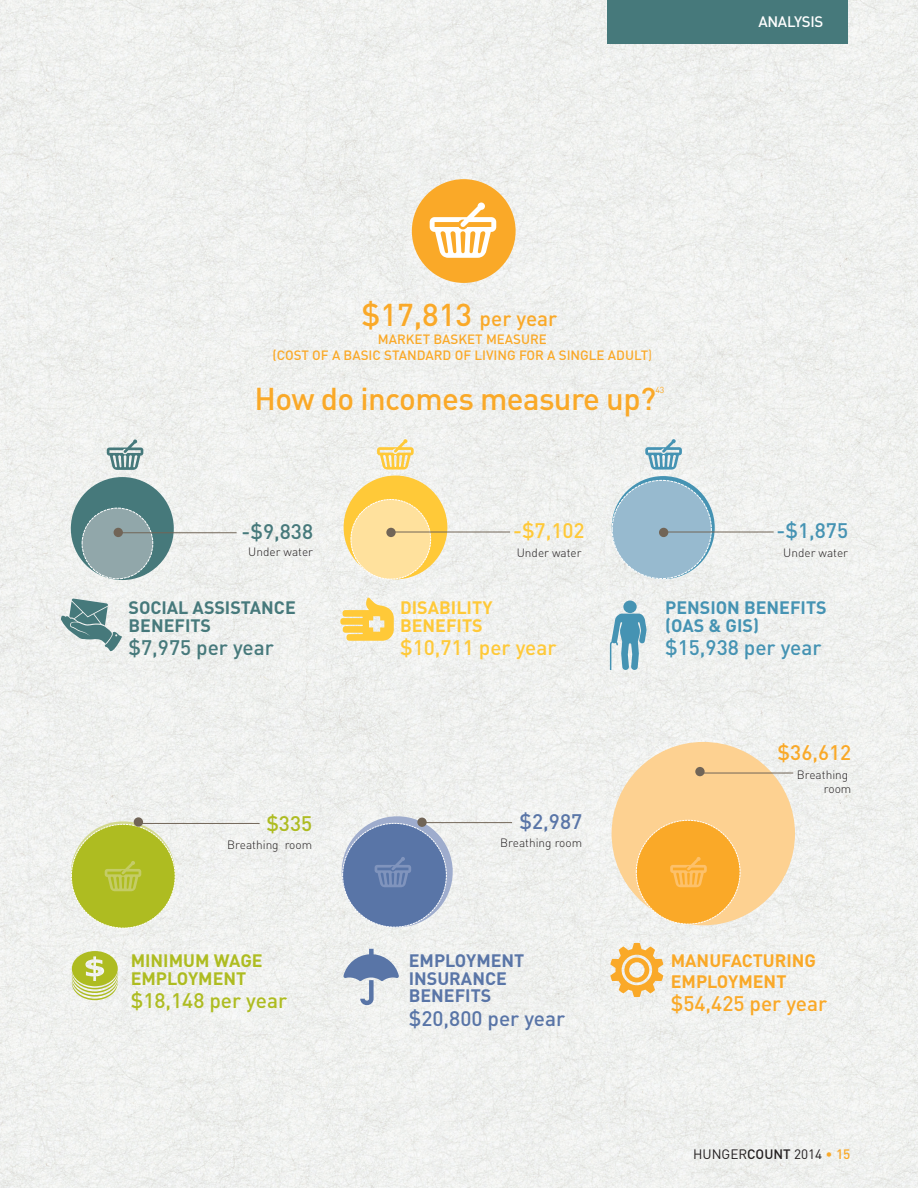
<style>
.page{position:relative;width:918px;height:1188px;background:#fff}
.page>*{position:absolute;margin:0;border:0;box-sizing:border-box;transform-origin:0 0}
.t1{font:500 31.2px "DIN Pro";letter-spacing:-.02em;color:#faa928}
.t2{font:500 20.85px "DIN Pro";color:#faa928}
.t3{font:500 20.85px "DIN Pro";color:#ffc938}
.t4{font:500 20.85px "DIN Pro";color:#4593b3}
.t5{font:500 20.85px "DIN Pro";color:#5975a7}
.t6{font:500 20.85px "DIN Pro";color:#46797b}
.t7{font:500 20.85px "DIN Pro";color:#aebc21}
.t8{font:700 17.85px/17.9px "DIN Pro";color:#5975a7}
.t9{font:700 17.85px/17.9px "DIN Pro";color:#4593b3}
.t10{font:700 17.85px/17.9px "DIN Pro";color:#46797b}
.t11{font:700 17.85px/20.9px "DIN Pro";color:#faa928}
.t12{font:700 17.85px/17.9px "DIN Pro";color:#aebc21}
.t13{font:700 17.85px/17.9px "DIN Pro";color:#ffc938}
.t14{font:500 15px "DIN Pro";letter-spacing:-.02em;color:#fff}
.t15{font:13.5px "DIN Pro";color:#231f20}
.t16{font:500 13.35px/16px "DIN Pro";color:#faa928;text-align:center}
.t17{font:300 11.85px/14.2px "DIN Pro";color:#231f20;text-align:right}
.t18{font:8.7px "DIN Pro";color:#faa928}
.s1{font-size:20.85px}
.s2{font-weight:400}
.s3{font-weight:500}
.s4{color:#faa928}
.s5{font-weight:500;color:#faa928}
</style>
<div class="page">
<img style="left:0;top:0;width:918px;height:1188px">
<div style="left:608px;top:0;width:240px;height:43px;background:#46797b"></div>
<svg style="left:71px;top:821px;width:104px;height:105px"></svg>
<div style="left:71px;top:824px;width:104px;height:104px;background:#aebc21;border-radius:50%"></div>
<svg style="left:342px;top:816px;width:111px;height:111px"></svg>
<div style="left:343px;top:823px;width:103px;height:104px;background:#5975a7;border-radius:50%"></div>
<div style="left:612px;top:742px;width:183px;height:183px;background:#fdd191;border-radius:50%"></div>
<div style="left:636px;top:820px;width:104px;height:104px;background:#faa928;border-radius:50%"></div>
<hr style="left:422px;top:823px;width:90px;height:1px;background:#e0e0dc">
<hr style="left:422px;top:822px;width:90px;height:1px;background:#716557">
<div style="left:417px;top:818px;width:10px;height:9px;background:#716557;border-radius:50%"></div>
<svg style="left:610px;top:943px;width:53px;height:54px"></svg>
<div style="left:412px;top:179px;width:104px;height:104px;background:#faa928;border-radius:50%"></div>
<svg style="left:430px;top:203px;width:66px;height:55px"></svg>
<svg style="left:375px;top:857px;width:36px;height:30px"></svg>
<svg style="left:105px;top:861px;width:36px;height:30px"></svg>
<svg style="left:670px;top:857px;width:37px;height:30px"></svg>
<hr style="left:138px;top:823px;width:122px;height:1px;background:#716557">
<div style="left:134px;top:817px;width:9px;height:10px;background:#716557;border-radius:50%"></div>
<hr style="left:699px;top:773px;width:94px;height:1px;background:#716557">
<div style="left:695px;top:767px;width:10px;height:9px;background:#716557;border-radius:50%"></div>
<div style="left:344px;top:476px;width:103px;height:103px;background:#ffc938;border-radius:50%"></div>
<div style="left:351px;top:500px;width:80px;height:79px;background:#ffe19d;border-radius:50%"></div>
<div style="left:351px;top:499px;width:80px;height:80px;border:1px dashed #fff;border-radius:50%"></div>
<hr style="left:392px;top:532px;width:118px;height:1px;background:#716557">
<div style="left:386px;top:528px;width:10px;height:9px;background:#716557;border-radius:50%"></div>
<svg style="left:377px;top:439px;width:37px;height:31px"></svg>
<svg style="left:340px;top:598px;width:54px;height:43px"></svg>
<svg style="left:612px;top:476px;width:103px;height:103px"></svg>
<div style="left:612px;top:480px;width:99px;height:99px;background:#97bacf;border-radius:50%"></div>
<hr style="left:664px;top:532px;width:110px;height:1px;background:#716557">
<svg style="left:645px;top:439px;width:37px;height:31px"></svg>
<div style="left:623px;top:601px;width:14px;height:12px;background:#4593b3;border-radius:50%"></div>
<svg style="left:610px;top:614px;width:37px;height:56px"></svg>
<div style="left:659px;top:528px;width:9px;height:9px;background:#716557;border-radius:50%"></div>
<div style="left:71px;top:477px;width:103px;height:103px;background:#46797b;border-radius:50%"></div>
<svg style="left:107px;top:439px;width:36px;height:31px"></svg>
<svg style="left:61px;top:598px;width:61px;height:53px"></svg>
<div style="left:82px;top:508px;width:71px;height:71px;background:#91a7aa;border-radius:50%"></div>
<div style="left:82px;top:508px;width:71px;height:71px;border:1px dashed #fff;border-radius:50%"></div>
<hr style="left:121px;top:533px;width:116px;height:1px;background:#716557">
<div style="left:114px;top:528px;width:9px;height:9px;background:#716557;border-radius:50%"></div>
<svg style="left:72px;top:951px;width:46px;height:49px;background:#c9d176"></svg>
<svg style="left:343px;top:949px;width:56px;height:56px"></svg>
<p class="t14" style="left:758px;top:10px;width:67px">ANALYSIS</p>
<p class="t1" style="left:362px;top:289px;width:197px">$17,813 <span class="s1">per year</span></p>
<p class="t16" style="left:273px;top:330px;width:381px">MARKET BASKET MEASURE<br>(COST OF A BASIC STANDARD OF LIVING FOR A SINGLE ADULT<span class="s2">)</span></p>
<p class="t1" style="left:255px;top:374px;width:403px">How do incomes measure up?</p>
<p class="t18" style="left:655px;top:383px;width:11px">43</p>
<p class="t6" style="left:242px;top:515px;width:73px">-$9,838</p>
<p class="t17" style="left:248px;top:543px;width:66px">Under water</p>
<p class="t3" style="left:513px;top:513px;width:73px">-$7,102</p>
<p class="t17" style="left:517px;top:544px;width:66px">Under water</p>
<p class="t4" style="left:777px;top:513px;width:73px">-$1,875</p>
<p class="t17" style="left:783px;top:544px;width:66px">Under water</p>
<p class="t10" style="left:129px;top:596px;width:169px">SOCIAL ASSISTANCE<br>BENEFITS</p>
<p class="t6" style="left:129px;top:631px;width:147px">$7,975 per year</p>
<p class="t13" style="left:400px;top:596px;width:94px">DISABILITY<br>BENEFITS</p>
<p class="t3" style="left:400px;top:631px;width:158px">$10,711 per year</p>
<p class="t9" style="left:665px;top:596px;width:163px">PENSION BENEFITS (OAS &amp; GIS)</p>
<p class="t4" style="left:665px;top:631px;width:158px">$15,938 per year</p>
<p class="t2" style="left:778px;top:736px;width:75px">$36,612</p>
<p class="t17" style="left:797px;top:766px;width:56px">Breathing room</p>
<p class="t7" style="left:266px;top:807px;width:47px">$335</p>
<p class="t5" style="left:520px;top:804px;width:64px">$2,987</p>
<p class="t17" style="left:227px;top:837px;width:86px">Breathing room</p>
<p class="t17" style="left:500px;top:835px;width:83px">Breathing room</p>
<p class="t12" style="left:131px;top:949px;width:134px">MINIMUM WAGE<br>EMPLOYMENT</p>
<p class="t7" style="left:131px;top:984px;width:158px">$18,148 per year</p>
<p class="t8" style="left:409px;top:949px;width:117px">EMPLOYMENT<br>INSURANCE<br>BENEFITS</p>
<p class="t5" style="left:409px;top:1002px;width:158px">$20,800 per year</p>
<p class="t11" style="left:671px;top:948px;width:147px">MANUFACTURING<br>EMPLOYMENT</p>
<p class="t2" style="left:671px;top:987px;width:158px">$54,425 per year</p>
<p class="t15" style="left:693px;top:1144px;width:159px">HUNGER<span class="s3">COUNT</span> 2014 <span class="s4">•</span> <span class="s5">15</span></p>
</div>
